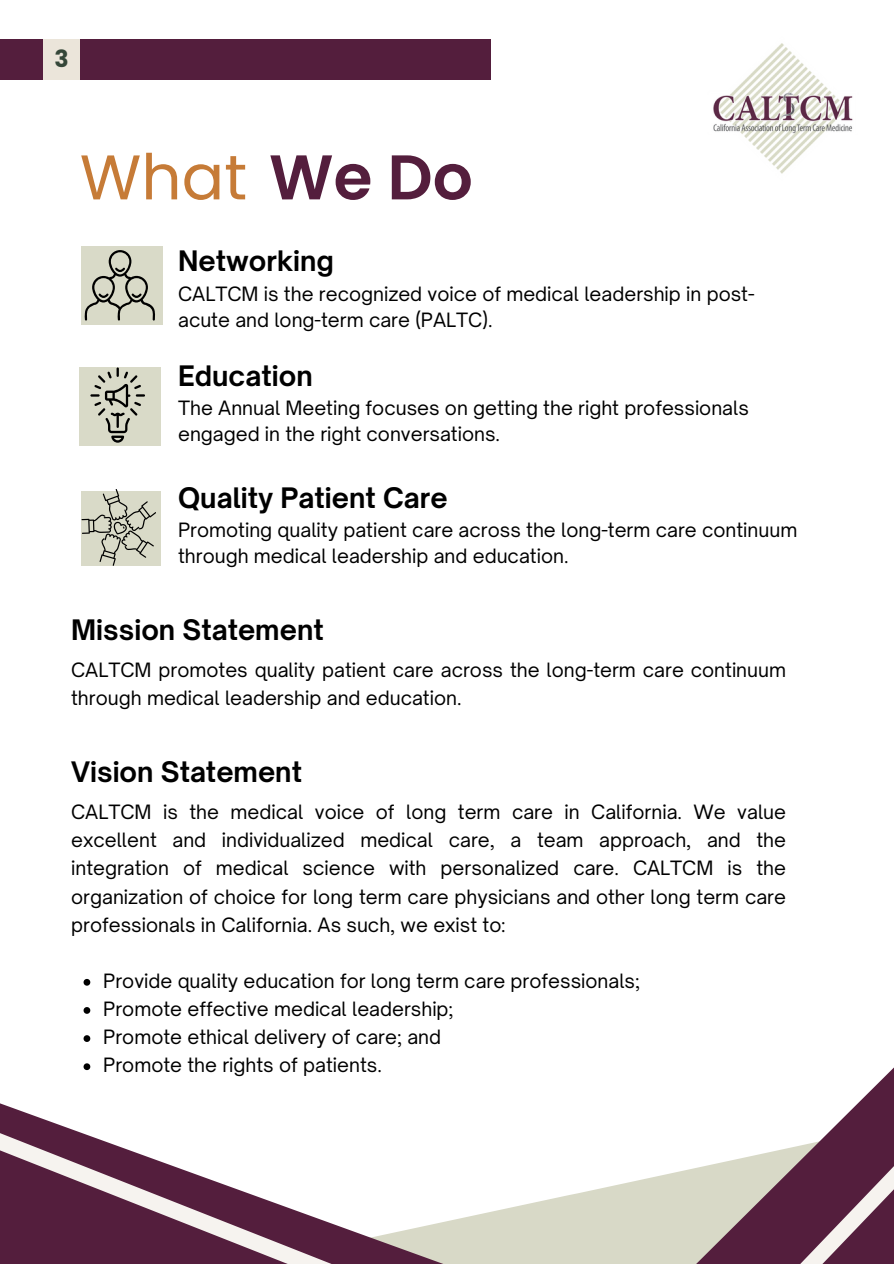
<style>
.page{position:relative;width:894px;height:1264px;background:#fff}
.page>*{position:absolute;margin:0;border:0;box-sizing:border-box;transform-origin:0 0}
.t1{font:63px "Poppins";color:#c67b37}
.t2{font:700 27px "Open Sauce One";color:#000}
.t3{font:700 23.7px "Poppins";color:#354739}
.t4{font:18.9px/28.2px "Open Sauce One";color:#000}
.s1{font-weight:600;color:#541e3d}
</style>
<div class="page">
<svg style="left:83px;top:978px;width:7px;height:7px"></svg>
<svg style="left:83px;top:1007px;width:7px;height:6px"></svg>
<svg style="left:83px;top:1035px;width:7px;height:6px"></svg>
<svg style="left:83px;top:1063px;width:7px;height:3px"></svg>
<div style="left:0;top:39px;width:490px;height:41px;background:#541e3d"></div>
<div style="left:43px;top:39px;width:37px;height:41px;background:#ebe5da"></div>
<div style="left:81px;top:246px;width:82px;height:79px;background:#d9dac8"></div>
<svg style="left:84px;top:250px;width:71px;height:70px"></svg>
<div style="left:80px;top:367px;width:81px;height:79px;background:#d9dac8"></div>
<svg style="left:90px;top:367px;width:55px;height:75px"></svg>
<div style="left:81px;top:491px;width:80px;height:75px;background:#d9dac8"></div>
<svg style="left:81px;top:489px;width:75px;height:76px"></svg>
<img style="left:713px;top:43px;width:140px;height:131px">
<svg style="left:477px;top:1179px;width:168px;height:84px;fill:#d8d9c7"></svg>
<svg style="left:645px;top:1068px;width:248px;height:195px"></svg>
<svg style="left:0;top:1103px;width:477px;height:160px"></svg>
<p class="t3" style="left:54px;top:42px;width:16px">3</p>
<p class="t1" style="left:80px;top:133px;width:394px">What <span class="s1">We Do</span></p>
<p class="t2" style="left:178px;top:244px;width:157px">Networking</p>
<p class="t4" style="left:178px;top:280px;width:578px;line-height:25.8px">CALTCM is the recognized voice of medical leadership in post&shy;acute and long-term care (PALTC).</p>
<p class="t2" style="left:178px;top:359px;width:136px">Education</p>
<p class="t4" style="left:178px;top:395px;width:572px;line-height:25.8px">The Annual Meeting focuses on getting the right professionals engaged in the right conversations.</p>
<p class="t2" style="left:178px;top:481px;width:271px">Quality Patient Care</p>
<p class="t4" style="left:178px;top:517px;width:620px;line-height:25.8px">Promoting quality patient care across the long-term care continuum through medical leadership and education.</p>
<p class="t2" style="left:71px;top:613px;width:254px">Mission Statement</p>
<h2 class="t4" style="left:71px;top:656px;width:716px">CALTCM promotes quality patient care across the long-term care continuum through medical leadership and education.</h2>
<h1 class="t2" style="left:71px;top:755px;width:232px">Vision Statement</h1>
<p class="t4" style="left:71px;top:797px;width:716px;text-align:justify">CALTCM is the medical voice of long term care in California. We value excellent and individualized medical care, a team approach, and the integration of medical science with personalized care. CALTCM is the organization of choice for long term care physicians and other long term care professionals in California. As such, we exist to:</p>
<p class="t4" style="left:103px;top:966px;width:538px">Provide quality education for long term care professionals;</p>
<p class="t4" style="left:103px;top:994px;width:352px">Promote effective medical leadership;</p>
<p class="t4" style="left:103px;top:1022px;width:339px">Promote ethical delivery of care; and</p>
<p class="t4" style="left:103px;top:1051px;width:280px">Promote the rights of patients.</p>
</div>
